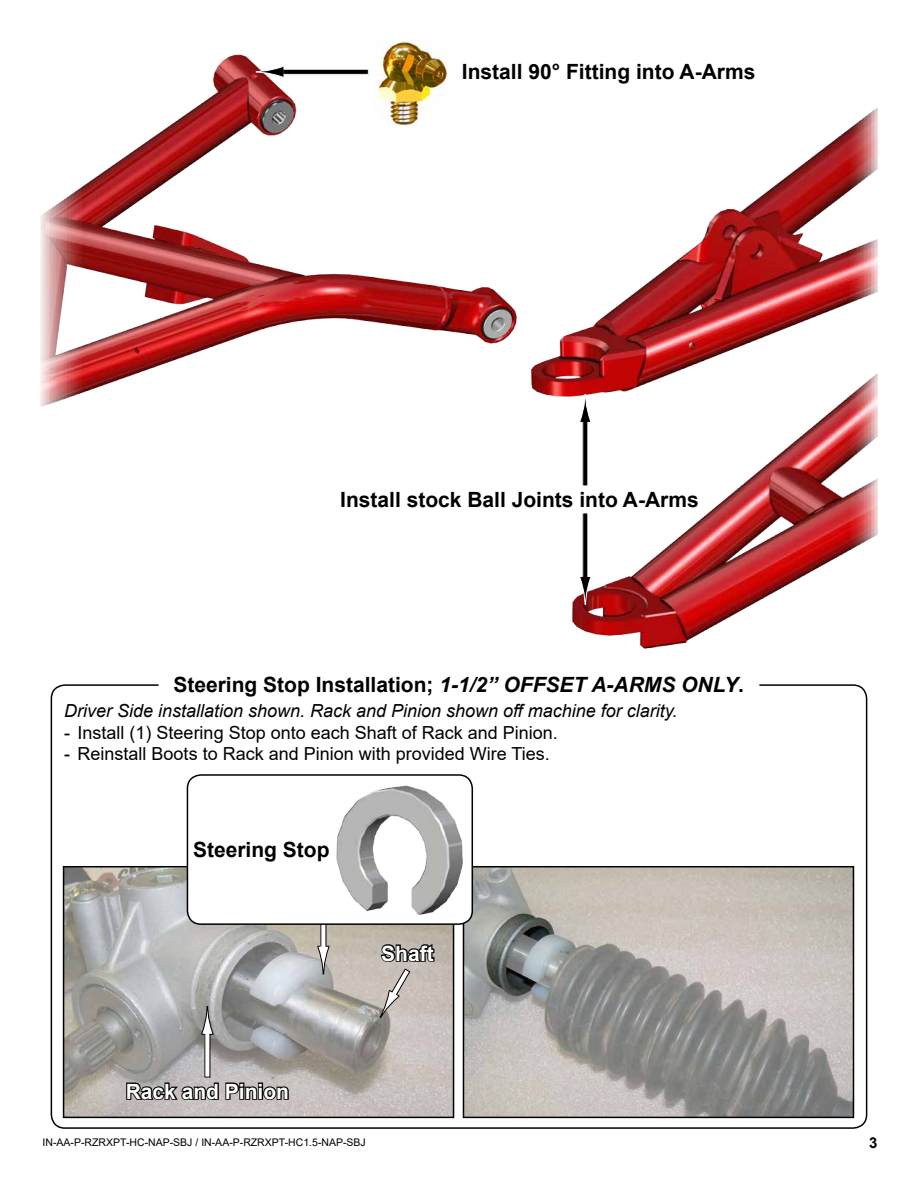
<style>
.page{position:relative;width:918px;height:1188px;background:#fff}
.page>*{position:absolute;margin:0;border:0;box-sizing:border-box;transform-origin:0 0}
.t1{font:700 21px "Arial";color:#000}
.t2{font:700 21px "Arial";color:#fff}
.t3{font:18px "Arial";color:#000}
.t4{font:italic 18px "Arial";color:#000}
.t5{font:700 15px "Arial";color:#000}
.t6{font:10.5px "Arial";color:#000}
.s1{font-style:italic}
</style>
<div class="page">
<img style="left:466px;top:869px;width:385px;height:246px">
<div style="left:463px;top:866px;width:391px;height:252px;border:2px solid #000"></div>
<img style="left:66px;top:869px;width:385px;height:246px">
<div style="left:63px;top:866px;width:391px;height:252px;border:2px solid #000"></div>
<svg style="left:125px;top:1079px;width:165px;height:23px;background:#6a6766"></svg>
<div style="left:205px;top:1034px;width:5px;height:43px;background:#fff"></div>
<svg style="left:201px;top:1007px;width:13px;height:28px"></svg>
<div style="left:321px;top:864px;width:5px;height:83px;background:#fff"></div>
<svg style="left:317px;top:946px;width:13px;height:29px"></svg>
<svg style="left:379px;top:930px;width:57px;height:89px;background:#a8a19b"></svg>
<div style="left:187px;top:775px;width:285px;height:149px;background:#fff;border-radius:14px"></div>
<div style="left:187px;top:774px;width:286px;height:151px;border:2px solid #000;border-radius:14px"></div>
<img style="left:336px;top:785px;width:127px;height:130px">
<img style="left:40px;top:41px;width:477px;height:366px">
<img style="left:530px;top:108px;width:348px;height:541px">
<div style="left:583px;top:513px;width:5px;height:64px;background:#000"></div>
<div style="left:582px;top:513px;width:6px;height:64px;border:1px solid #fff"></div>
<svg style="left:579px;top:576px;width:13px;height:29px"></svg>
<div style="left:583px;top:422px;width:5px;height:64px;background:#000"></div>
<div style="left:582px;top:422px;width:6px;height:64px;border:1px solid #fff"></div>
<svg style="left:579px;top:395px;width:13px;height:28px"></svg>
<div style="left:284px;top:69px;width:84px;height:5px;background:#000"></div>
<div style="left:283px;top:69px;width:86px;height:6px;border:1px solid #fff"></div>
<svg style="left:256px;top:65px;width:29px;height:13px"></svg>
<p class="t1" style="left:462px;top:57px;width:295px">Install 90° Fitting into A-Arms</p>
<p class="t1" style="left:340px;top:485px;width:360px">Install stock Ball Joints into A-Arms</p>
<p class="t1" style="left:173px;top:670px;width:572px">Steering Stop Installation; <span class="s1">1-1/2” OFFSET A-ARMS ONLY</span>.</p>
<p class="t4" style="left:64px;top:699px;width:615px">Driver Side installation shown. Rack and Pinion shown off machine for clarity.</p>
<p class="t3" style="left:64px;top:720px;width:495px">- Install (1) Steering Stop onto each Shaft of Rack and Pinion.</p>
<p class="t3" style="left:64px;top:742px;width:487px">- Reinstall Boots to Rack and Pinion with provided Wire Ties.</p>
<p class="t1" style="left:193px;top:835px;width:138px">Steering Stop</p>
<p class="t2" style="left:126px;top:1076px;width:165px">Rack and Pinion</p>
<p class="t2" style="left:381px;top:938px;width:54px">Shaft</p>
<p class="t6" style="left:43px;top:1135px;width:325px">IN-AA-P-RZRXPT-HC-NAP-SBJ / IN-AA-P-RZRXPT-HC1.5-NAP-SBJ</p>
<p class="t5" style="left:869px;top:1132px;width:10px">3</p>
</div>
